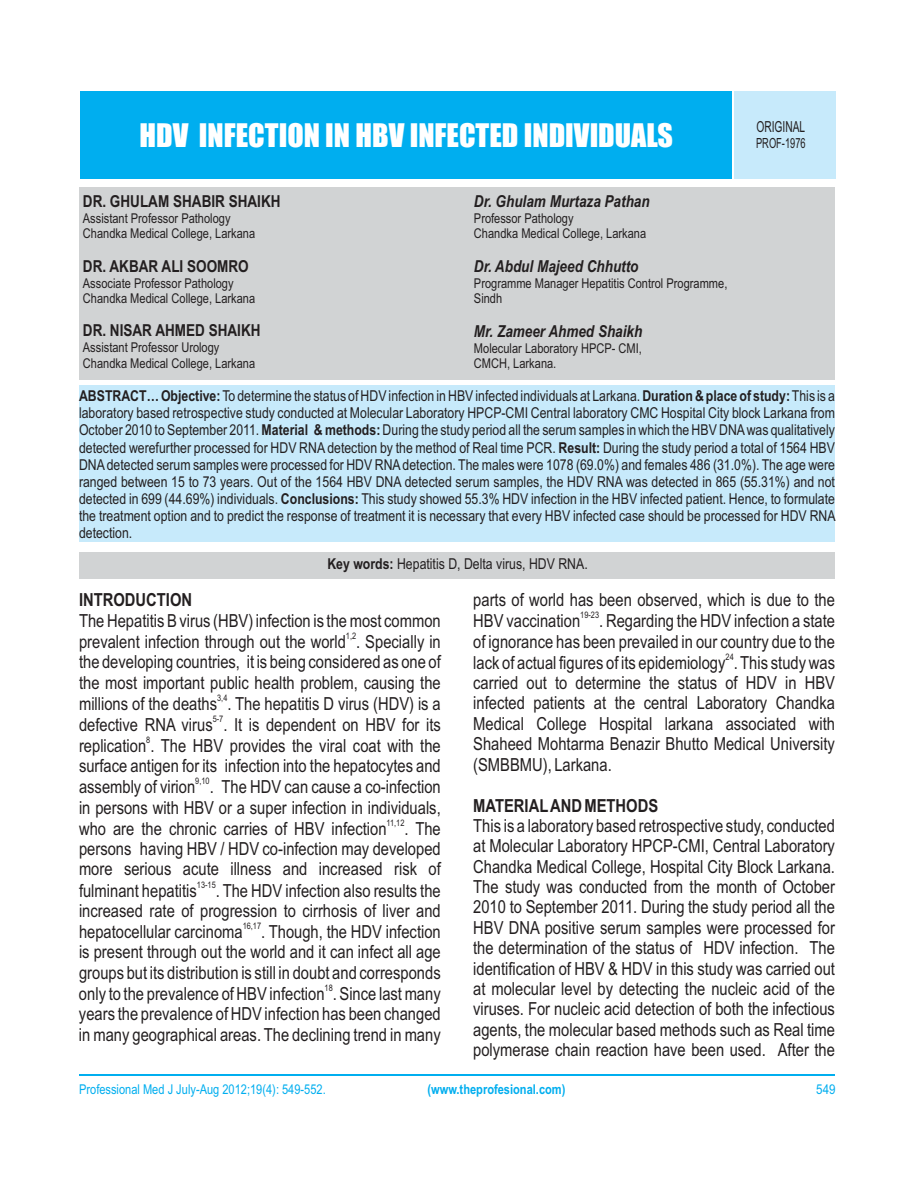
<style>
.page{position:relative;width:918px;height:1188px;background:#fff}
.page>*{position:absolute;margin:0;border:0;box-sizing:border-box;transform-origin:0 0}
.t1{font:30px "Impact";color:#fff}
.t2{font:18px "Arial Narrow";color:#231f20}
.t3{font:700 18px "Arial Narrow";color:#231f20}
.t4{font:italic 700 16.5px "Arial Narrow";color:#231f20}
.t5{font:700 16.5px "Arial Narrow";color:#231f20}
.t6{font:15.15px "Arial Narrow";color:#231f20;scale:.82 1}
.t7{font:15px/17.1px "Arial Narrow";color:#231f20;text-align:justify}
.t8{font:13.95px "Arial Narrow";color:#231f20;scale:.81 1}
.t9{font:13.5px "Arial Narrow";color:#231f20}
.t10{font:13.5px "Arial Narrow";color:#00aeef}
.t11{font:700 13.5px "Arial Narrow";color:#00aeef}
.t12{font:13.5px "Arial Narrow";color:#00aeef;scale:1.04 1}
.t13{font:9px "Arial Narrow";color:#231f20}
.s1{font-weight:700}
</style>
<div class="page">
<div style="left:79px;top:187px;width:756px;height:192px;background:#d1d3d4"></div>
<div style="left:79px;top:552px;width:756px;height:27px;background:#d1d3d4"></div>
<div style="left:79px;top:386px;width:756px;height:156px;background:#c7eafb"></div>
<div style="left:80px;top:91px;width:755px;height:88px;background:#c7eafb"></div>
<div style="left:80px;top:91px;width:652px;height:88px;background:#00aeef"></div>
<hr style="left:79px;top:1074px;width:756px;height:2px;background:#00aeef">
<hr style="left:732px;top:91px;width:2px;height:88px;background:#fff">
<h1 class="t1" style="left:139px;top:123px;width:535px">HDV INFECTION IN HBV INFECTED INDIVIDUALS</h1>
<p class="t6" style="left:756px;top:121px;width:61px">ORIGINAL</p>
<p class="t8" style="left:756px;top:138px;width:63px">PROF-1976</p>
<p class="t5" style="left:83px;top:195px;width:199px">DR. GHULAM SHABIR SHAIKH</p>
<p class="t4" style="left:474px;top:195px;width:177px">Dr. Ghulam Murtaza Pathan</p>
<p class="t9" style="left:83px;top:213px;width:149px">Assistant Professor Pathology</p>
<p class="t9" style="left:474px;top:213px;width:101px">Professor Pathology</p>
<p class="t9" style="left:83px;top:228px;width:174px">Chandka Medical College, Larkana</p>
<p class="t9" style="left:474px;top:228px;width:174px">Chandka Medical College, Larkana</p>
<p class="t5" style="left:83px;top:260px;width:167px">DR. AKBAR ALI SOOMRO</p>
<p class="t4" style="left:474px;top:260px;width:166px">Dr. Abdul Majeed Chhutto</p>
<p class="t9" style="left:83px;top:278px;width:152px">Associate Professor Pathology</p>
<p class="t9" style="left:474px;top:278px;width:255px">Programme Manager Hepatitis Control Programme,</p>
<p class="t9" style="left:83px;top:293px;width:174px">Chandka Medical College, Larkana</p>
<p class="t9" style="left:474px;top:293px;width:30px">Sindh</p>
<p class="t5" style="left:83px;top:324px;width:179px">DR. NISAR AHMED SHAIKH</p>
<p class="t4" style="left:474px;top:325px;width:170px">Mr. Zameer Ahmed Shaikh</p>
<p class="t9" style="left:83px;top:343px;width:138px">Assistant Professor Urology</p>
<p class="t9" style="left:474px;top:343px;width:169px">Molecular Laboratory HPCP- CMI,</p>
<p class="t9" style="left:83px;top:358px;width:174px">Chandka Medical College, Larkana</p>
<p class="t9" style="left:474px;top:358px;width:84px">CMCH, Larkana.</p>
<p class="t7" style="left:79px;top:389px;width:758px"><span class="s1">ABSTRACT… Objective:</span>To determine the status of HDV infection in HBV infected individuals at Larkana. <span class="s1">Duration &amp; place of study:</span>This is a laboratory based retrospective study conducted at Molecular Laboratory HPCP-CMI Central laboratory CMC Hospital City block Larkana from October 2010 to September 2011. <span class="s1">Material &amp; methods:</span> During the study period all the serum samples in which the HBV DNAwas qualitatively detected werefurther processed for HDV RNA detection by the method of Real time PCR. <span class="s1">Result:</span> During the study period a total of 1564 HBV DNAdetected serum samples were processed for HDV RNAdetection. The males were 1078 (69.0%) and females 486 (31.0%). The age were ranged between 15 to 73 years. Out of the 1564 HBV DNA detected serum samples, the HDV RNA was detected in 865 (55.31%) and not detected in 699 (44.69%) individuals. <span class="s1">Conclusions:</span> This study showed 55.3% HDV infection in the HBV infected patient. Hence, to formulate the treatment option and to predict the response of treatment it is necessary that every HBV infected case should be processed for HDV RNA detection.</p>
<p class="t7" style="left:327px;top:556px;width:262px"><span class="s1">Key words:</span> Hepatitis D, Delta virus, HDV RNA.</p>
<p class="t3" style="left:79px;top:593px;width:115px">INTRODUCTION</p>
<p class="t2" style="left:473px;top:593px;width:363px">parts of world has been observed, which is due to the</p>
<p class="t13" style="left:580px;top:612px;width:20px">19-23</p>
<p class="t2" style="left:79px;top:614px;width:363px">The Hepatitis B virus (HBV) infection is the most common</p>
<p class="t2" style="left:473px;top:614px;width:363px">HBV vaccination . Regarding the HDV infection a state</p>
<p class="t13" style="left:346px;top:632px;width:12px">1,2</p>
<p class="t2" style="left:79px;top:635px;width:363px">prevalent infection through out the world . Specially in</p>
<p class="t2" style="left:473px;top:634px;width:363px">of ignorance has been prevailed in our country due to the</p>
<p class="t13" style="left:726px;top:653px;width:10px">24</p>
<p class="t2" style="left:79px;top:655px;width:363px">the developing countries, it is being considered as one of</p>
<p class="t2" style="left:473px;top:656px;width:363px">lack of actual figures of its epidemiology . This study was</p>
<p class="t2" style="left:79px;top:675px;width:363px">the most important public health problem, causing the</p>
<p class="t2" style="left:473px;top:676px;width:363px">carried out to determine the status of HDV in HBV</p>
<p class="t13" style="left:217px;top:694px;width:12px">3,4</p>
<p class="t2" style="left:79px;top:697px;width:363px">millions of the deaths . The hepatitis D virus (HDV) is a</p>
<p class="t2" style="left:473px;top:696px;width:363px">infected patients at the central Laboratory Chandka</p>
<p class="t13" style="left:213px;top:715px;width:12px">5-7</p>
<p class="t2" style="left:79px;top:718px;width:363px">defective RNA virus . It is dependent on HBV for its</p>
<p class="t2" style="left:473px;top:717px;width:363px">Medical College Hospital larkana associated with</p>
<p class="t13" style="left:146px;top:736px;width:6px">8</p>
<p class="t2" style="left:79px;top:739px;width:363px">replication . The HBV provides the viral coat with the</p>
<p class="t2" style="left:473px;top:737px;width:363px">Shaheed Mohtarma Benazir Bhutto Medical University</p>
<p class="t2" style="left:79px;top:759px;width:363px">surface antigen for its infection into the hepatocytes and</p>
<p class="t2" style="left:473px;top:757px;width:140px">(SMBBMU), Larkana.</p>
<p class="t13" style="left:195px;top:778px;width:16px">9,10</p>
<p class="t2" style="left:79px;top:780px;width:363px">assembly of virion . The HDV can cause a co-infection</p>
<p class="t3" style="left:473px;top:798px;width:187px">MATERIALAND METHODS</p>
<p class="t2" style="left:79px;top:801px;width:363px">in persons with HBV or a super infection in individuals,</p>
<p class="t13" style="left:387px;top:819px;width:19px">11,12</p>
<p class="t2" style="left:79px;top:822px;width:363px">who are the chronic carries of HBV infection . The</p>
<p class="t2" style="left:473px;top:819px;width:363px">This is a laboratory based retrospective study, conducted</p>
<p class="t2" style="left:79px;top:842px;width:363px">persons having HBV / HDV co-infection may developed</p>
<p class="t2" style="left:473px;top:839px;width:363px">at Molecular Laboratory HPCP-CMI, Central Laboratory</p>
<p class="t2" style="left:79px;top:862px;width:142px">more serious acute</p>
<p class="t2" style="left:473px;top:860px;width:363px">Chandka Medical College, Hospital City Block Larkana.</p>
<p class="t2" style="left:230px;top:862px;width:212px">illness and increased risk of</p>
<p class="t13" style="left:197px;top:881px;width:20px">13-15</p>
<p class="t2" style="left:473px;top:880px;width:363px">The study was conducted from the month of October</p>
<p class="t2" style="left:79px;top:883px;width:363px">fulminant hepatitis . The HDV infection also results the</p>
<p class="t2" style="left:473px;top:900px;width:363px">2010 to September 2011. During the study period all the</p>
<p class="t2" style="left:79px;top:904px;width:363px">increased rate of progression to cirrhosis of liver and</p>
<p class="t13" style="left:243px;top:923px;width:20px">16,17</p>
<p class="t2" style="left:473px;top:921px;width:363px">HBV DNA positive serum samples were processed for</p>
<p class="t2" style="left:79px;top:925px;width:363px">hepatocellular carcinoma . Though, the HDV infection</p>
<p class="t2" style="left:473px;top:941px;width:363px">the determination of the status of HDV infection. The</p>
<p class="t2" style="left:79px;top:945px;width:363px">is present through out the world and it can infect all age</p>
<p class="t2" style="left:473px;top:961px;width:363px">identification of HBV &amp; HDV in this study was carried out</p>
<p class="t2" style="left:79px;top:966px;width:363px">groups but its distribution is still in doubt and corresponds</p>
<p class="t13" style="left:325px;top:984px;width:10px">18</p>
<p class="t2" style="left:473px;top:982px;width:363px">at molecular level by detecting the nucleic acid of the</p>
<p class="t2" style="left:79px;top:987px;width:363px">only to the prevalence of HBV infection . Since last many</p>
<p class="t2" style="left:473px;top:1002px;width:363px">viruses. For nucleic acid detection of both the infectious</p>
<p class="t2" style="left:79px;top:1007px;width:363px">years the prevalence of HDV infection has been changed</p>
<p class="t2" style="left:473px;top:1023px;width:363px">agents, the molecular based methods such as Real time</p>
<p class="t2" style="left:79px;top:1028px;width:363px">in many geographical areas. The declining trend in many</p>
<p class="t2" style="left:473px;top:1043px;width:363px">polymerase chain reaction have been used. After the</p>
<p class="t10" style="left:79px;top:1084px;width:248px">Professional Med J July-Aug 2012;19(4): 549-552.</p>
<p class="t11" style="left:427px;top:1084px;width:140px">(www.theprofesional.com)</p>
<p class="t12" style="left:816px;top:1084px;width:20px">549</p>
</div>
